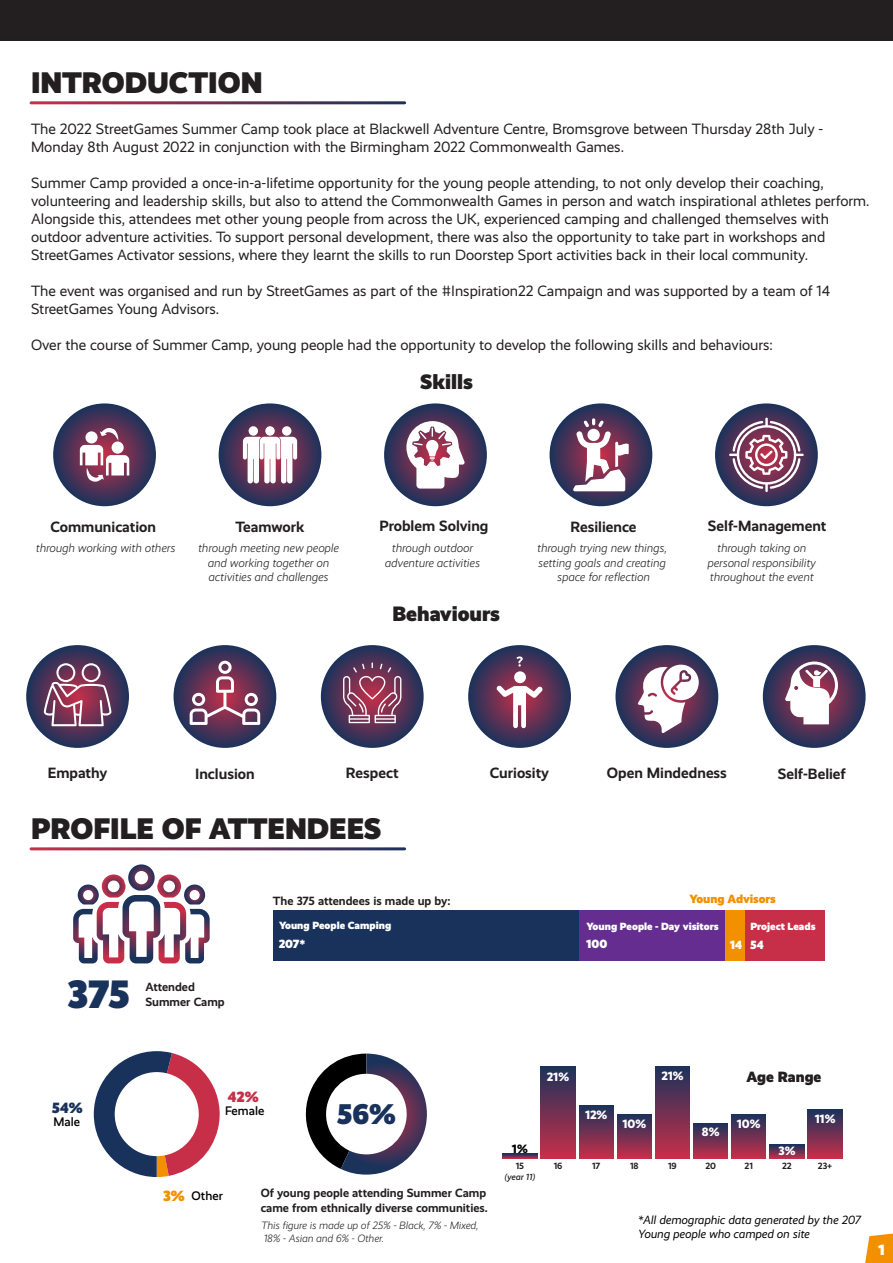
<style>
.page{position:relative;width:893px;height:1263px;background:#fff}
.page>*{position:absolute;margin:0;border:0;box-sizing:border-box;transform-origin:0 0}
.t1{font:900 39.9px "Realist";color:#19325b}
.t2{font:900 30px "Realist";color:#231f20}
.t3{font:900 28.65px "Realist";color:#19325b}
.t4{font:900 21px "Realist";color:#231f20}
.t5{font:15px/18px "Realist";color:#231f20}
.t6{font:700 15px "Realist";color:#231f20}
.t7{font:900 15px "Realist";color:#231f20}
.t8{font:900 15px "Realist";color:#19325b}
.t9{font:900 15px "Realist";color:#c72f48}
.t10{font:900 15px "Realist";color:#f39000}
.t11{font:900 15px "Realist";color:#fff}
.t12{font:500 12.45px "Realist";color:#000}
.t13{font:800 12.15px "Realist";letter-spacing:-.005em;color:#fff}
.t14{font:800 12.15px "Realist";color:#000}
.t15{font:italic 300 12px/14.4px "Realist";color:#231f20;text-align:center}
.t16{font:700 12px/14.4px "Realist";color:#231f20}
.t17{font:italic 12px/14.4px "Realist";color:#000}
.t18{font:900 12px "Realist";color:#f39000}
.t19{font:900 12px "Realist";color:#fff}
.t20{font:italic 300 10.65px/12.8px "Realist";color:#231f20}
.t21{font:900 10.5px "Realist";color:#fff}
.t22{font:700 9.15px "Realist";color:#231f20}
.t23{font:italic 500 9px "Realist";color:#231f20}
</style>
<div class="page">
<div style="left:0;top:0;width:893px;height:41px;background:#231f20"></div>
<svg style="left:53px;top:403px;width:103px;height:103px;background:#403459"></svg>
<svg style="left:219px;top:403px;width:102px;height:103px;background:#403459"></svg>
<svg style="left:384px;top:403px;width:103px;height:103px;background:#39355b"></svg>
<svg style="left:550px;top:403px;width:102px;height:103px;background:#39345a"></svg>
<svg style="left:715px;top:403px;width:103px;height:103px;background:#33375d"></svg>
<div style="left:282px;top:426px;width:9px;height:10px;background:#fff;border-radius:50%"></div>
<div style="left:249px;top:426px;width:9px;height:10px;background:#fff;border-radius:50%"></div>
<svg style="left:265px;top:426px;width:10px;height:10px"></svg>
<svg style="left:243px;top:437px;width:54px;height:46px"></svg>
<svg style="left:80px;top:428px;width:49px;height:54px"></svg>
<svg style="left:406px;top:421px;width:59px;height:68px"></svg>
<svg style="left:729px;top:418px;width:75px;height:74px"></svg>
<svg style="left:573px;top:418px;width:56px;height:73px"></svg>
<svg style="left:26px;top:645px;width:103px;height:103px;background:#38355b"></svg>
<svg style="left:174px;top:645px;width:102px;height:103px;background:#36345a"></svg>
<svg style="left:321px;top:645px;width:103px;height:103px;background:#3b345a"></svg>
<svg style="left:468px;top:645px;width:103px;height:103px;background:#453358"></svg>
<svg style="left:615px;top:645px;width:103px;height:103px;background:#38355b"></svg>
<svg style="left:763px;top:645px;width:103px;height:103px;background:#3d345a"></svg>
<svg style="left:190px;top:661px;width:70px;height:64px"></svg>
<div style="left:514px;top:671px;width:12px;height:12px;background:#fff;border-radius:50%"></div>
<svg style="left:496px;top:685px;width:47px;height:43px"></svg>
<svg style="left:516px;top:656px;width:7px;height:11px"></svg>
<svg style="left:44px;top:663px;width:67px;height:63px;background:#915c76"></svg>
<svg style="left:343px;top:662px;width:59px;height:61px;background:#915570"></svg>
<svg style="left:638px;top:665px;width:61px;height:68px"></svg>
<svg style="left:785px;top:661px;width:53px;height:63px"></svg>
<svg style="left:865px;top:1233px;width:28px;height:30px"></svg>
<svg style="left:73px;top:864px;width:137px;height:99px"></svg>
<svg style="left:305px;top:1053px;width:122px;height:121px"></svg>
<div style="left:326px;top:1074px;width:81px;height:80px;background:#fff;border-radius:50%"></div>
<div style="left:808px;top:1110px;width:34px;height:48px;background:linear-gradient(to bottom,#1c325b,#c12f4a)"></div>
<svg style="left:770px;top:1145px;width:34px;height:13px"></svg>
<div style="left:732px;top:1114px;width:34px;height:44px;background:linear-gradient(to bottom,#1a325b,#c02f4a)"></div>
<svg style="left:693px;top:1123px;width:35px;height:35px"></svg>
<div style="left:655px;top:1066px;width:35px;height:92px;background:linear-gradient(to bottom,#1b325b,#c52f49)"></div>
<div style="left:617px;top:1114px;width:34px;height:44px;background:linear-gradient(to bottom,#1a325b,#c02f4a)"></div>
<div style="left:579px;top:1105px;width:34px;height:53px;background:linear-gradient(to bottom,#1a325b,#c52f49)"></div>
<div style="left:541px;top:1066px;width:34px;height:92px;background:linear-gradient(to bottom,#1b325b,#c52f49)"></div>
<svg style="left:503px;top:1154px;width:34px;height:4px"></svg>
<svg style="left:94px;top:1051px;width:126px;height:126px"></svg>
<div style="left:115px;top:1072px;width:84px;height:84px;background:#fff;border-radius:50%"></div>
<div style="left:577px;top:910px;width:148px;height:50px;background:#652d90"></div>
<div style="left:725px;top:910px;width:20px;height:50px;background:#f39000"></div>
<div style="left:745px;top:910px;width:80px;height:50px;background:#c72f48"></div>
<div style="left:273px;top:910px;width:306px;height:50px;background:#19325b"></div>
<h2 class="t2" style="left:31px;top:64px;width:233px">INTRODUCTION</h2>
<p class="t5" style="left:31px;top:120px;width:794px">The 2022 StreetGames Summer Camp took place at Blackwell Adventure Centre, Bromsgrove between Thursday 28th July -<br>Monday 8th August 2022 in conjunction with the Birmingham 2022 Commonwealth Games.</p>
<p class="t5" style="left:31px;top:174px;width:840px">Summer Camp provided a once-in-a-lifetime opportunity for the young people attending, to not only develop their coaching, volunteering and leadership skills, but also to attend the Commonwealth Games in person and watch inspirational athletes perform.<br>Alongside this, attendees met other young people from across the UK, experienced camping and challenged themselves with outdoor adventure activities. To support personal development, there was also the opportunity to take part in workshops and StreetGames Activator sessions, where they learnt the skills to run Doorstep Sport activities back in their local community.</p>
<p class="t5" style="left:31px;top:282px;width:801px">The event was organised and run by StreetGames as part of the #Inspiration22 Campaign and was supported by a team of 14<br>StreetGames Young Advisors.</p>
<p class="t5" style="left:31px;top:336px;width:743px">Over the course of Summer Camp, young people had the opportunity to develop the following skills and behaviours:</p>
<h3 class="t4" style="left:420px;top:369px;width:54px">Skills</h3>
<p class="t6" style="left:50px;top:518px;width:107px">Communication</p>
<p class="t15" style="left:36px;top:541px;width:141px">through working with others</p>
<p class="t6" style="left:236px;top:519px;width:70px">Teamwork</p>
<p class="t15" style="left:198px;top:541px;width:142px">through meeting new people and working together on activities and challenges</p>
<p class="t6" style="left:379px;top:517px;width:111px">Problem Solving</p>
<p class="t15" style="left:385px;top:541px;width:96px">through outdoor adventure activities</p>
<h3 class="t4" style="left:392px;top:601px;width:109px">Behaviours</h3>
<p class="t6" style="left:571px;top:519px;width:67px">Resilience</p>
<p class="t15" style="left:537px;top:541px;width:131px">through trying new things, setting goals and creating space for reflection</p>
<p class="t6" style="left:708px;top:517px;width:120px">Self-Management</p>
<p class="t15" style="left:707px;top:541px;width:110px">through taking on personal responsibility throughout the event</p>
<p class="t6" style="left:48px;top:764px;width:61px">Empathy</p>
<p class="t6" style="left:195px;top:765px;width:61px">Inclusion</p>
<p class="t6" style="left:346px;top:764px;width:54px">Respect</p>
<p class="t6" style="left:490px;top:764px;width:61px">Curiosity</p>
<p class="t6" style="left:607px;top:764px;width:122px">Open Mindedness</p>
<p class="t6" style="left:778px;top:765px;width:70px">Self-Belief</p>
<h2 class="t2" style="left:31px;top:810px;width:352px">PROFILE OF ATTENDEES</h2>
<h1 class="t1" style="left:67px;top:970px;width:64px">375</h1>
<p class="t16" style="left:145px;top:980px;width:81px">Attended<br>Summer Camp</p>
<p class="t16" style="left:273px;top:893px;width:179px">The 375 attendees is made up by:</p>
<p class="t19" style="left:279px;top:936px;width:28px">207*</p>
<p class="t21" style="left:279px;top:919px;width:114px">Young People Camping</p>
<p class="t18" style="left:690px;top:891px;width:88px">Young Advisors</p>
<p class="t21" style="left:587px;top:920px;width:134px">Young People - Day visitors</p>
<p class="t19" style="left:586px;top:937px;width:23px">100</p>
<p class="t19" style="left:730px;top:937px;width:14px">14</p>
<p class="t21" style="left:750px;top:920px;width:67px">Project Leads</p>
<p class="t19" style="left:750px;top:937px;width:15px">54</p>
<p class="t8" style="left:52px;top:1099px;width:32px">54%</p>
<p class="t12" style="left:53px;top:1115px;width:28px">Male</p>
<p class="t9" style="left:228px;top:1087px;width:32px">42%</p>
<p class="t12" style="left:225px;top:1103px;width:41px">Female</p>
<h3 class="t3" style="left:337px;top:1097px;width:61px">56%</h3>
<p class="t12" style="left:192px;top:1189px;width:33px">Other</p>
<p class="t16" style="left:261px;top:1186px;width:229px">Of young people attending Summer Camp came from ethnically diverse communities.</p>
<p class="t20" style="left:261px;top:1219px;width:219px">This figure is made up of 25% - Black, 7% - Mixed,<br>18% - Asian and 6% - Other.</p>
<p class="t10" style="left:163px;top:1187px;width:23px">3%</p>
<p class="t13" style="left:661px;top:1068px;width:24px">21%</p>
<p class="t13" style="left:547px;top:1070px;width:24px">21%</p>
<p class="t7" style="left:746px;top:1067px;width:76px">Age Range</p>
<p class="t13" style="left:585px;top:1108px;width:24px">12%</p>
<p class="t13" style="left:622px;top:1117px;width:25px">10%</p>
<p class="t13" style="left:815px;top:1111px;width:22px">11%</p>
<p class="t13" style="left:737px;top:1117px;width:25px">10%</p>
<p class="t13" style="left:702px;top:1125px;width:19px">8%</p>
<p class="t14" style="left:512px;top:1141px;width:17px">1%</p>
<p class="t13" style="left:778px;top:1143px;width:18px">3%</p>
<p class="t22" style="left:516px;top:1160px;width:10px">15</p>
<p class="t23" style="left:504px;top:1171px;width:32px">(year 11)</p>
<p class="t22" style="left:554px;top:1160px;width:10px">16</p>
<p class="t22" style="left:592px;top:1160px;width:10px">17</p>
<p class="t22" style="left:630px;top:1160px;width:10px">18</p>
<p class="t22" style="left:668px;top:1160px;width:10px">19</p>
<p class="t22" style="left:705px;top:1160px;width:12px">20</p>
<p class="t22" style="left:745px;top:1160px;width:10px">21</p>
<p class="t22" style="left:782px;top:1160px;width:11px">22</p>
<p class="t22" style="left:818px;top:1160px;width:16px">23+</p>
<p class="t17" style="left:638px;top:1213px;width:224px">*All demographic data generated by the 207<br>Young people who camped on site</p>
<p class="t11" style="left:878px;top:1240px;width:8px">1</p>
</div>
